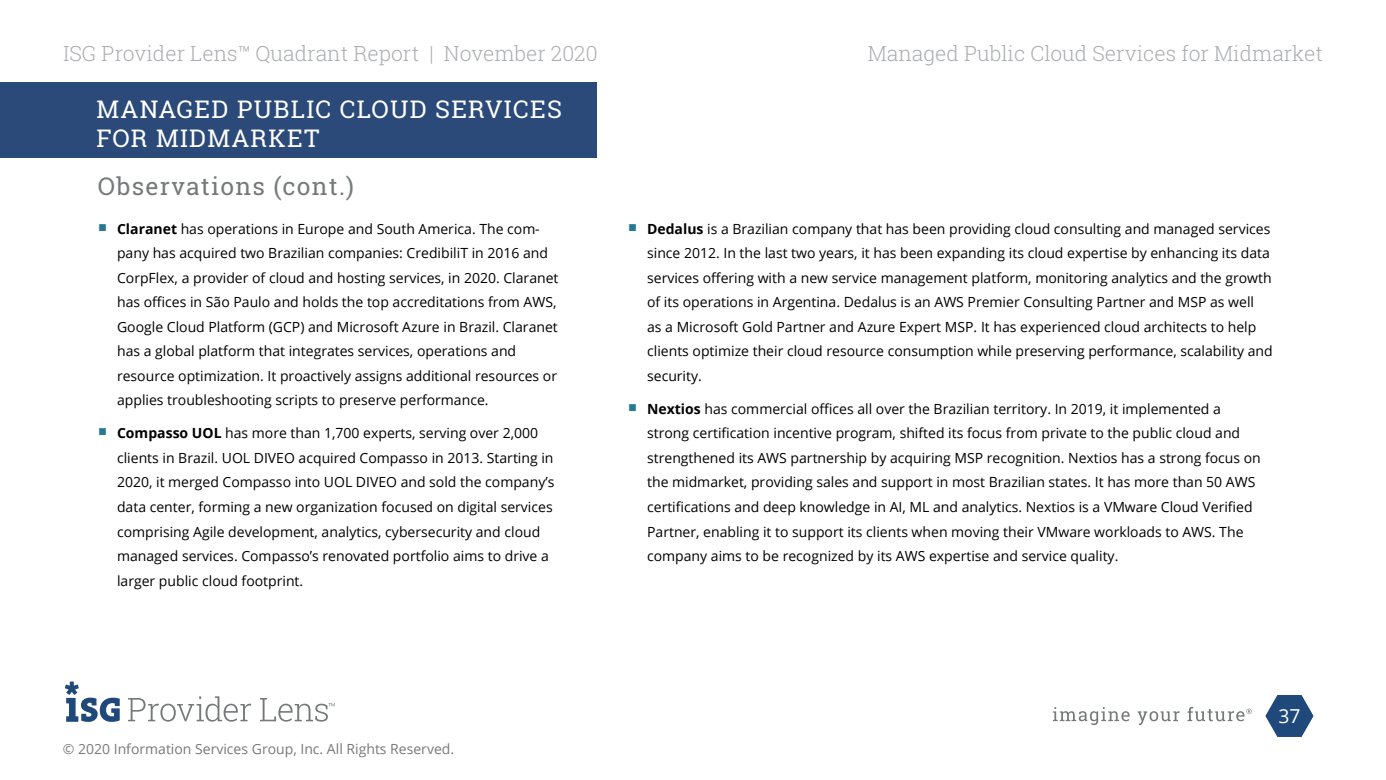
<style>
.page{position:relative;width:1386px;height:780px;background:#fff}
.page>*{position:absolute;margin:0;border:0;box-sizing:border-box;transform-origin:0 0}
.Section_Title_Midtex{font:24.5px/29.8px "Roboto Slab";letter-spacing:.05em;color:#fff}
.Section_Title_Midtex-2{font:24.5px "Roboto Slab";letter-spacing:.05em;color:#76797a}
.t1{font:300 21px "Roboto Slab";color:#abadb0}
.t2{font:19.25px "Open Sans";color:#fff}
.t3{font:14px/24.5px "Open Sans";color:#000}
.Report_Cover_Title{font:14px "Open Sans";color:#76797a}
.s1{font-weight:700}
</style>
<div class="page">
<svg style="left:128px;top:696px;width:123px;height:25px"></svg>
<svg style="left:260px;top:698px;width:75px;height:23px"></svg>
<svg style="left:65px;top:681px;width:55px;height:41px"></svg>
<svg style="left:1053px;top:707px;width:77px;height:18px"></svg>
<svg style="left:1138px;top:711px;width:42px;height:14px"></svg>
<svg style="left:1187px;top:707px;width:65px;height:14px"></svg>
<svg style="left:1266px;top:695px;width:47px;height:42px"></svg>
<div style="left:0;top:82px;width:596px;height:76px;background:#2b4a79"></div>
<p class="t1" style="left:63px;top:39px;width:536px">ISG Provider Lens™ Quadrant Report | November 2020</p>
<p class="Section_Title_Midtex" style="left:98px;top:91px;width:282px">SOCI L ENTERPRISE<br>NETWORKING SUITES</p>
<p class="Section_Title_Midtex" style="left:97px;top:94px;width:467px">MANAGED PUBLIC CLOUD SERVICES<br>FOR MIDMARKET</p>
<p class="Section_Title_Midtex-2" style="left:98px;top:169px;width:258px">Observations (cont.)</p>
<p class="t3" style="left:117px;top:216px;width:443px"><span class="s1">Claranet</span> has operations in Europe and South America. The com&shy;pany has acquired two Brazilian companies: CredibiliT in 2016 and CorpFlex, a provider of cloud and hosting services, in 2020. Claranet has offices in São Paulo and holds the top accreditations from AWS, Google Cloud Platform (GCP) and Microsoft Azure in Brazil. Claranet has a global platform that integrates services, operations and resource optimization. It proactively assigns additional resources or applies troubleshooting scripts to preserve performance.</p>
<p class="t3" style="left:117px;top:421px;width:439px"><span class="s1">Compasso UOL</span> has more than 1,700 experts, serving over 2,000 clients in Brazil. UOL DIVEO acquired Compasso in 2013. Starting in 2020, it merged Compasso into UOL DIVEO and sold the company’s data center, forming a new organization focused on digital services comprising Agile development, analytics, cybersecurity and cloud managed services. Compasso’s renovated portfolio aims to drive a larger public cloud footprint.</p>
<p class="Report_Cover_Title" style="left:63px;top:739px;width:393px">© 2020 Information Services Group, Inc. All Rights Reserved.</p>
<p class="t1" style="left:868px;top:39px;width:457px">Managed Public Cloud Services for Midmarket</p>
<p class="t3" style="left:647px;top:216px;width:627px"><span class="s1">Dedalus</span> is a Brazilian company that has been providing cloud consulting and managed services since 2012. In the last two years, it has been expanding its cloud expertise by enhancing its data services offering with a new service management platform, monitoring analytics and the growth of its operations in Argentina. Dedalus is an AWS Premier Consulting Partner and MSP as well<br>as a Microsoft Gold Partner and Azure Expert MSP. It has experienced cloud architects to help clients optimize their cloud resource consumption while preserving performance, scalability and security.</p>
<p class="t3" style="left:647px;top:396px;width:615px"><span class="s1">Nextios</span> has commercial offices all over the Brazilian territory. In 2019, it implemented a strong certification incentive program, shifted its focus from private to the public cloud and strengthened its AWS partnership by acquiring MSP recognition. Nextios has a strong focus on the midmarket, providing sales and support in most Brazilian states. It has more than 50 AWS certifications and deep knowledge in AI, ML and analytics. Nextios is a VMware Cloud Verified Partner, enabling it to support its clients when moving their VMware workloads to AWS. The company aims to be recognized by its AWS expertise and service quality.</p>
<p class="t2" style="left:1279px;top:701px;width:24px">37</p>
</div>
